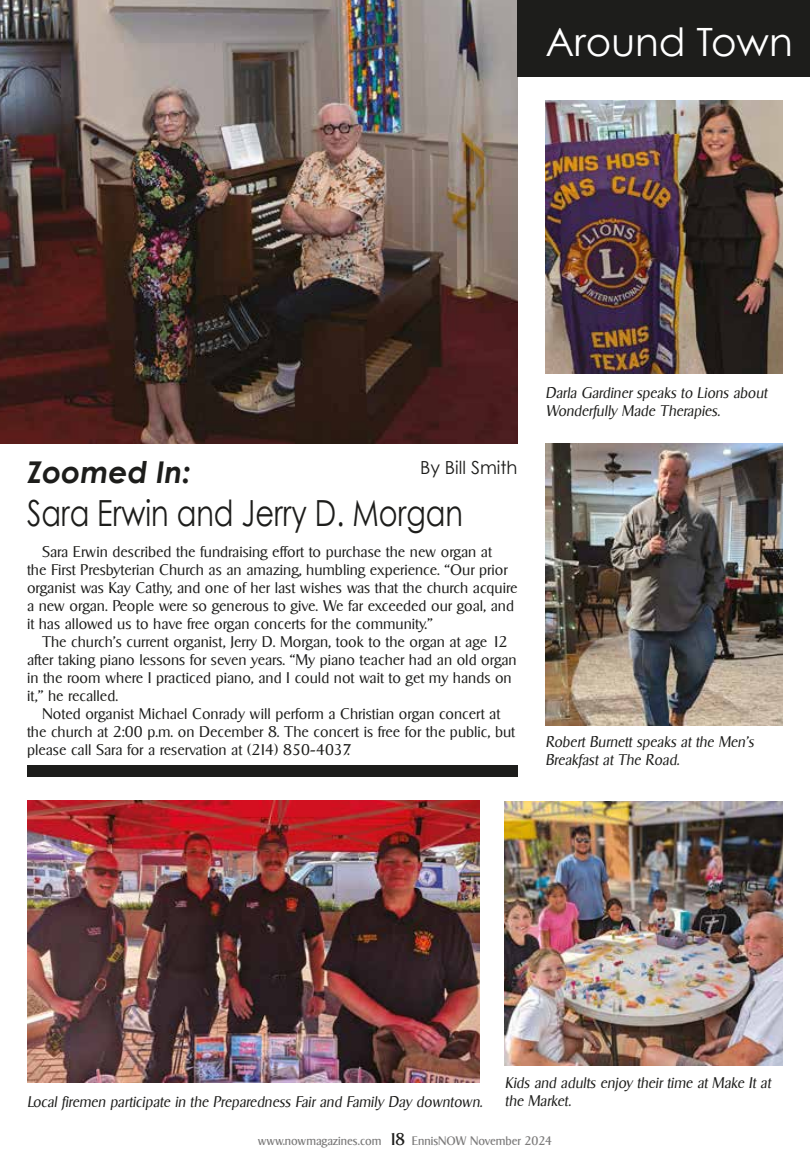
<style>
.page{position:relative;width:810px;height:1175px;background:#fff}
.page>*{position:absolute;margin:0;border:0;box-sizing:border-box;transform-origin:0 0}
.t1{font:39px "Century Gothic";color:#fff}
.t2{font:36px "Century Gothic";color:#1d1d1b;scale:.8 1}
.t3{font:italic 700 30px "Century Gothic";color:#1d1d1b}
.t4{font:18px "Century Gothic";color:#1d1d1b}
.t5{font:300 15px/18px "Sigvar Serial";color:#1d1d1b;scale:1.05 1}
.t6{font:italic 300 15px/18px "Sigvar Serial";color:#1d1d1b}
.t7{font:12px "Sigvar Serial";color:#7c7b7b}
.s1{font-size:16.5px;color:#1d1d1b}
</style>
<div class="page">
<img style="left:545px;top:444px;width:238px;height:281px">
<img style="left:545px;top:100px;width:238px;height:273px">
<img style="left:0;top:0;width:518px;height:444px">
<div style="left:27px;top:765px;width:491px;height:12px;background:#1d1d1b"></div>
<img style="left:27px;top:801px;width:453px;height:281px">
<div style="left:518px;top:0;width:292px;height:76px;background:#1d1d1b"></div>
<img style="left:505px;top:801px;width:278px;height:264px">
<h1 class="t1" style="left:545px;top:18px;width:249px">Around Town</h1>
<p class="t4" style="left:420px;top:456px;width:99px">By Bill Smith</p>
<h3 class="t3" style="left:27px;top:452px;width:165px">Zoomed In:</h3>
<h2 class="t2" style="left:27px;top:491px;width:546px">Sara Erwin and Jerry D. Morgan</h2>
<p class="t5" style="left:27px;top:543px;width:469px;text-indent:15px">Sara Erwin described the fundraising effort to purchase the new organ at<br>the First Presbyterian Church as an amazing, humbling experience. “Our prior organist was Kay Cathy, and one of her last wishes was that the church acquire a new organ. People were so generous to give. We far exceeded our goal, and it has allowed us to have free organ concerts for the community.”</p>
<p class="t5" style="left:27px;top:633px;width:468px;text-indent:15px">The church’s current organist, Jerry D. Morgan, took to the organ at age 12 after taking piano lessons for seven years. “My piano teacher had an old organ in the room where I practiced piano, and I could not wait to get my hands on it,” he recalled.</p>
<p class="t5" style="left:27px;top:705px;width:466px;text-indent:15px">Noted organist Michael Conrady will perform a Christian organ concert at the church at 2:00 p.m. on December 8. The concert is free for the public, but please call Sara for a reservation at (214) 850-4037.</p>
<p class="t6" style="left:545px;top:383px;width:223px">Darla Gardiner speaks to Lions about<br>Wonderfully Made Therapies.</p>
<p class="t6" style="left:545px;top:732px;width:210px">Robert Burnett speaks at the Men’s<br>Breakfast at The Road.</p>
<p class="t6" style="left:27px;top:1093px;width:457px">Local firemen participate in the Preparedness Fair and Family Day downtown.</p>
<p class="t6" style="left:505px;top:1073px;width:268px">Kids and adults enjoy their time at Make It at the Market.</p>
<p class="t7" style="left:258px;top:1133px;width:296px">www.nowmagazines.com <span class="s1">18</span> EnnisNOW November 2024</p>
</div>
